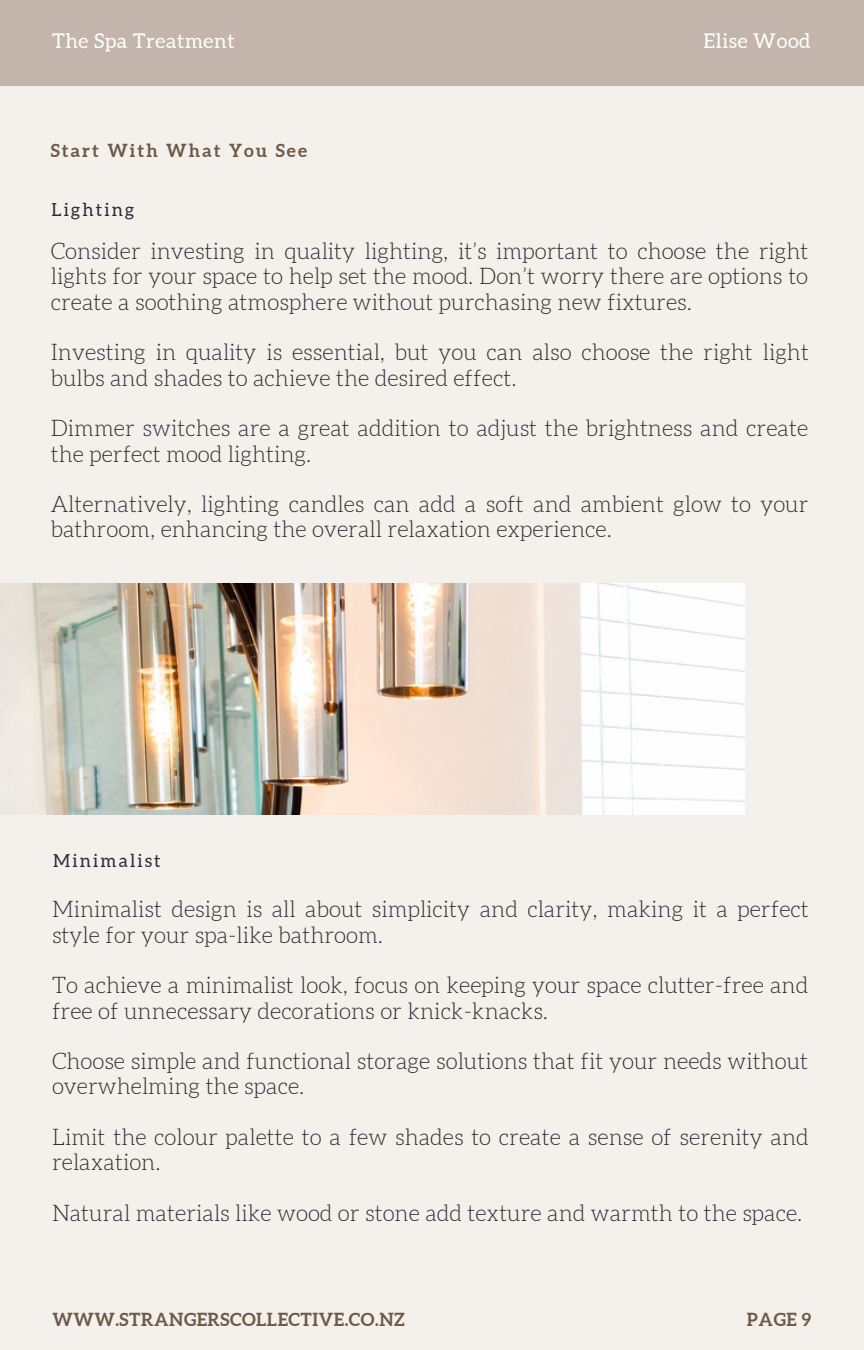
<style>
.page{position:relative;width:864px;height:1350px;background:#f4f0eb}
.page>*{position:absolute;margin:0;border:0;box-sizing:border-box;transform-origin:0 0}
.t1{font:300 22.5px/25.2px "Aleo";color:#2b2c30}
.t2{font:20.25px "Aleo";letter-spacing:.03em;color:#fff}
.t3{font:700 18px "Aleo";letter-spacing:.03em;color:#6e5946}
.t4{font:700 18px "Aleo";letter-spacing:.12em;color:#6e5946}
.t5{font:18px "Aleo";letter-spacing:.12em;color:#2b2c30}
</style>
<div class="page">
<div style="left:0;top:0;width:864px;height:85px;background:#c4b5ac"></div>
<img style="left:0;top:583px;width:744px;height:231px">
<p class="t2" style="left:52px;top:32px;width:184px">The Spa Treatment</p>
<p class="t2" style="left:703px;top:32px;width:109px">Elise Wood</p>
<p class="t4" style="left:51px;top:140px;width:258px">Start With What You See</p>
<p class="t5" style="left:51px;top:200px;width:84px">Lighting</p>
<p class="t1" style="left:51px;top:240px;width:759px;text-align:justify">Consider investing in quality lighting, it’s important to choose the right lights for your space to help set the mood. Don’t worry there are options to create a soothing atmosphere without purchasing new fixtures.</p>
<p class="t1" style="left:51px;top:341px;width:760px">Investing in quality is essential, but you can also choose the right light bulbs and shades to achieve the desired effect.</p>
<p class="t1" style="left:51px;top:417px;width:759px">Dimmer switches are a great addition to adjust the brightness and create the perfect mood lighting.</p>
<p class="t1" style="left:51px;top:493px;width:759px">Alternatively, lighting candles can add a soft and ambient glow to your bathroom, enhancing the overall relaxation experience.</p>
<p class="t5" style="left:53px;top:851px;width:109px">Minimalist</p>
<p class="t1" style="left:52px;top:898px;width:758px">Minimalist design is all about simplicity and clarity, making it a perfect style for your spa-like bathroom.</p>
<p class="t1" style="left:52px;top:974px;width:758px">To achieve a minimalist look, focus on keeping your space clutter-free and free of unnecessary decorations or knick-knacks.</p>
<p class="t1" style="left:52px;top:1050px;width:758px">Choose simple and functional storage solutions that fit your needs without overwhelming the space.</p>
<p class="t1" style="left:52px;top:1126px;width:758px">Limit the colour palette to a few shades to create a sense of serenity and relaxation.</p>
<p class="t1" style="left:52px;top:1202px;width:752px">Natural materials like wood or stone add texture and warmth to the space.</p>
<p class="t3" style="left:53px;top:1309px;width:354px">WWW.STRANGERSCOLLECTIVE.CO.NZ</p>
<p class="t3" style="left:747px;top:1309px;width:66px">PAGE 9</p>
</div>
